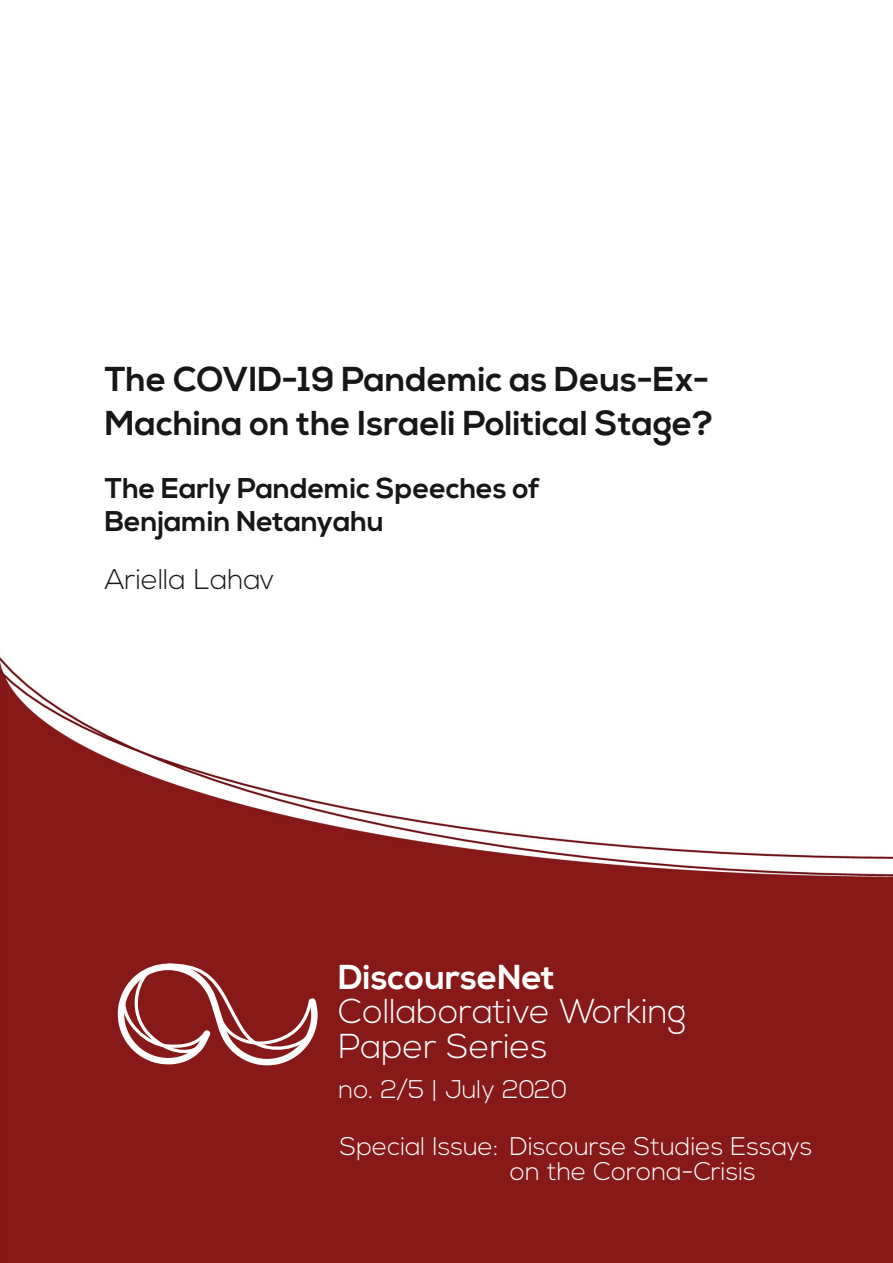
<style>
.page{position:relative;width:893px;height:1263px;background:#fff}
.page>*{position:absolute;margin:0;border:0;box-sizing:border-box;transform-origin:0 0}
.t1{font:700 34.5px/43.5px "Nexa";color:#181715}
.t2{font:300 34.5px/34.5px "Nexa";color:#fff}
.t3{font:700 34.5px "Nexa";color:#fff}
.t4{font:700 28.5px/33px "Nexa";color:#181715}
.t5{font:300 28.5px "Nexa";color:#181715}
.t6{font:300 25.5px/25.5px "Nexa";color:#fff}
</style>
<div class="page">
<img style="left:0;top:657px;width:892px;height:606px">
<svg style="left:118px;top:963px;width:200px;height:102px"></svg>
<h1 class="t1" style="left:105px;top:361px;width:610px">The COVID-19 Pandemic as Deus-Ex-<br>Machina on the Israeli Political Stage?</h1>
<p class="t4" style="left:105px;top:474px;width:437px">The Early Pandemic Speeches of<br>Benjamin Netanyahu</p>
<p class="t5" style="left:105px;top:568px;width:171px">Ariella Lahav</p>
<h1 class="t3" style="left:339px;top:963px;width:218px">DiscourseNet</h1>
<h1 class="t2" style="left:339px;top:997px;width:349px">Collaborative Working<br>Paper Series</h1>
<p class="t6" style="left:339px;top:1079px;width:230px">no. 2/5 | July 2020</p>
<p class="t6" style="left:510px;top:1135px;width:304px;text-indent:-170px">Special Issue: Discourse Studies Essays on the Corona-Crisis</p>
</div>
